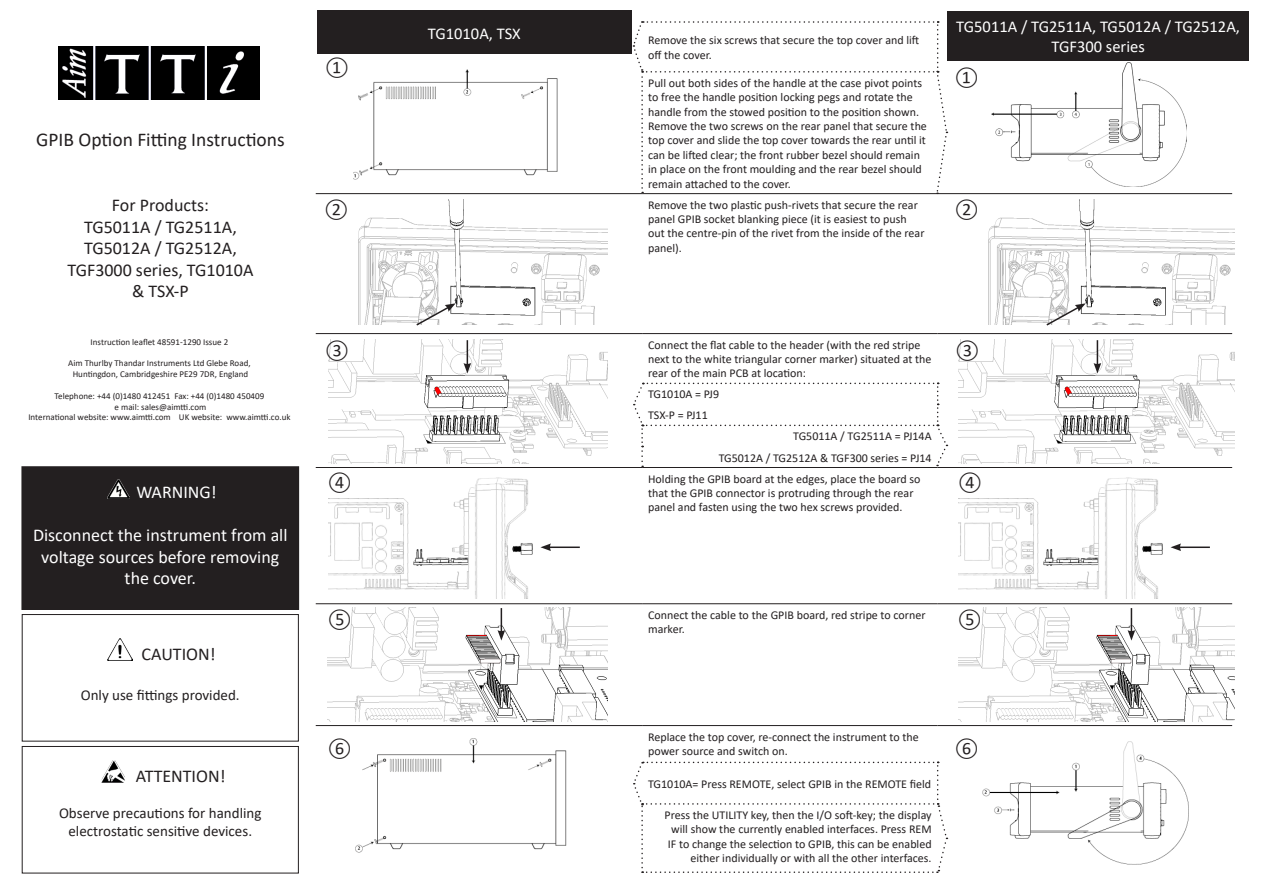
<style>
.page{position:relative;width:1263px;height:893px;background:#fff}
.page>*{position:absolute;margin:0;border:0;box-sizing:border-box;transform-origin:0 0}
.t1{font:19.5px "Calibri";color:#231f20}
.t2{font:18px "Calibri";color:#231f20}
.t3{font:18px/21.6px "Calibri";color:#fff;text-align:center}
.t4{font:16.5px "Calibri";color:#fff}
.t5{font:15px/18px "Calibri";color:#231f20;text-align:center}
.t6{font:12px/14.4px "Calibri";color:#231f20}
.t7{font:9px "Calibri";color:#231f20}
</style>
<div class="page">
<hr style="left:316px;top:193px;width:326px;height:1px;background:#231f20">
<hr style="left:938px;top:193px;width:294px;height:1px;background:#231f20">
<hr style="left:316px;top:333px;width:326px;height:1px;background:#231f20">
<hr style="left:642px;top:333px;width:296px;height:1px;background:#231f20">
<hr style="left:938px;top:333px;width:294px;height:1px;background:#231f20">
<hr style="left:316px;top:467px;width:326px;height:1px;background:#231f20">
<hr style="left:642px;top:467px;width:296px;height:1px;background:#231f20">
<hr style="left:938px;top:467px;width:294px;height:1px;background:#231f20">
<hr style="left:316px;top:603px;width:326px;height:1px;background:#231f20">
<hr style="left:642px;top:603px;width:296px;height:1px;background:#231f20">
<hr style="left:938px;top:603px;width:294px;height:1px;background:#231f20">
<hr style="left:316px;top:725px;width:326px;height:1px;background:#231f20">
<hr style="left:642px;top:725px;width:296px;height:1px;background:#231f20">
<hr style="left:938px;top:725px;width:294px;height:1px;background:#231f20">
<img style="left:982px;top:741px;width:206px;height:124px">
<img style="left:991px;top:63px;width:195px;height:124px">
<img style="left:358px;top:199px;width:249px;height:126px">
<img style="left:328px;top:340px;width:279px;height:123px">
<img style="left:328px;top:477px;width:205px;height:121px">
<img style="left:328px;top:608px;width:279px;height:114px">
<img style="left:354px;top:69px;width:204px;height:111px">
<img style="left:355px;top:738px;width:212px;height:115px">
<div style="left:317px;top:11px;width:314px;height:43px;background:#231f20"></div>
<div style="left:947px;top:11px;width:302px;height:49px;background:#231f20"></div>
<svg style="left:415px;top:303px;width:41px;height:23px"></svg>
<svg style="left:463px;top:340px;width:8px;height:33px"></svg>
<hr style="left:549px;top:546px;width:31px;height:2px;background:#231f20">
<svg style="left:540px;top:543px;width:11px;height:8px"></svg>
<svg style="left:497px;top:608px;width:8px;height:33px"></svg>
<div style="left:22px;top:467px;width:276px;height:142px;background:#231f20"></div>
<div style="left:21px;top:466px;width:278px;height:144px;border:2px solid #231f20"></div>
<div style="left:22px;top:614px;width:277px;height:127px;border:1px solid #231f20"></div>
<div style="left:22px;top:746px;width:277px;height:127px;border:1px solid #231f20"></div>
<img style="left:107px;top:638px;width:25px;height:22px">
<img style="left:101px;top:760px;width:24px;height:22px">
<img style="left:108px;top:480px;width:22px;height:18px">
<img style="left:59px;top:47px;width:200px;height:52px">
<svg style="left:633px;top:383px;width:314px;height:84px"></svg>
<svg style="left:632px;top:21px;width:316px;height:173px"></svg>
<svg style="left:633px;top:762px;width:315px;height:111px"></svg>
<img style="left:988px;top:199px;width:246px;height:126px">
<img style="left:958px;top:340px;width:276px;height:123px">
<img style="left:958px;top:477px;width:205px;height:121px">
<img style="left:958px;top:608px;width:276px;height:114px">
<svg style="left:1045px;top:303px;width:41px;height:23px"></svg>
<svg style="left:1093px;top:340px;width:8px;height:33px"></svg>
<hr style="left:1179px;top:546px;width:31px;height:2px;background:#231f20">
<svg style="left:1170px;top:543px;width:11px;height:8px"></svg>
<svg style="left:1127px;top:608px;width:8px;height:33px"></svg>
<p class="t1" style="left:36px;top:126px;width:250px">GPIB Option Fitting Instructions</p>
<p class="t2" style="left:112px;top:193px;width:99px">For Products:</p>
<p class="t2" style="left:84px;top:214px;width:154px">TG5011A / TG2511A,</p>
<p class="t2" style="left:84px;top:236px;width:154px">TG5012A / TG2512A,</p>
<p class="t2" style="left:68px;top:257px;width:187px">TGF3000 series, TG1010A</p>
<p class="t2" style="left:132px;top:279px;width:58px">&amp; TSX-P</p>
<p class="t7" style="left:91px;top:336px;width:139px">Instruction leaflet 48591-1290 Issue 2</p>
<p class="t7" style="left:68px;top:357px;width:184px">Aim Thurlby Thandar Instruments Ltd Glebe Road,</p>
<p class="t7" style="left:73px;top:368px;width:177px">Huntingdon, Cambridgeshire PE29 7DR, England</p>
<p class="t7" style="left:55px;top:390px;width:211px">Telephone: +44 (0)1480 412451 Fax: +44 (0)1480 450409</p>
<p class="t7" style="left:115px;top:400px;width:93px">e mail: sales@aimtti.com</p>
<p class="t7" style="left:28px;top:411px;width:264px">International website: www.aimtti.com UK website: www.aimtti.co.uk</p>
<p class="t3" style="left:136px;top:481px;width:82px">WARNING!</p>
<p class="t3" style="left:33px;top:524px;width:256px">Disconnect the instrument from all voltage sources before removing the cover.</p>
<p class="t2" style="left:142px;top:642px;width:76px">CAUTION!</p>
<p class="t5" style="left:81px;top:685px;width:160px">Only use fittings provided.</p>
<p class="t2" style="left:136px;top:763px;width:91px">ATTENTION!</p>
<p class="t5" style="left:59px;top:803px;width:204px">Observe precautions for handling electrostatic sensitive devices.</p>
<p class="t4" style="left:956px;top:15px;width:285px">TG5011A / TG2511A, TG5012A / TG2512A,</p>
<p class="t4" style="left:1051px;top:35px;width:95px">TGF300 series</p>
<p class="t4" style="left:428px;top:22px;width:94px">TG1010A, TSX</p>
<p class="t6" style="left:648px;top:33px;width:273px">Remove the six screws that secure the top cover and lift off the cover.</p>
<p class="t6" style="left:648px;top:75px;width:280px">Pull out both sides of the handle at the case pivot points to free the handle position locking pegs and rotate the handle from the stowed position to the position shown.<br>Remove the two screws on the rear panel that secure the top cover and slide the top cover towards the rear until it can be lifted clear; the front rubber bezel should remain in place on the front moulding and the rear bezel should remain attached to the cover.</p>
<p class="t6" style="left:648px;top:197px;width:278px">Remove the two plastic push-rivets that secure the rear panel GPIB socket blanking piece (it is easiest to push out the centre-pin of the rivet from the inside of the rear panel).</p>
<p class="t2" style="left:325px;top:56px;width:25px">①</p>
<p class="t2" style="left:955px;top:66px;width:25px">①</p>
<p class="t2" style="left:325px;top:197px;width:25px">②</p>
<p class="t2" style="left:955px;top:197px;width:25px">②</p>
<p class="t2" style="left:325px;top:338px;width:25px">③</p>
<p class="t2" style="left:328px;top:471px;width:25px">④</p>
<p class="t6" style="left:648px;top:337px;width:285px">Connect the flat cable to the header (with the red stripe next to the white triangular corner marker) situated at the rear of the main PCB at location:</p>
<p class="t6" style="left:648px;top:387px;width:73px">TG1010A = PJ9</p>
<p class="t6" style="left:648px;top:408px;width:61px">TSX-P = PJ11</p>
<p class="t6" style="left:793px;top:429px;width:140px">TG5011A / TG2511A = PJ14A</p>
<p class="t6" style="left:719px;top:450px;width:214px">TG5012A / TG2512A &amp; TGF300 series = PJ14</p>
<p class="t6" style="left:648px;top:471px;width:274px">Holding the GPIB board at the edges, place the board so that the GPIB connector is protruding through the rear panel and fasten using the two hex screws provided.</p>
<p class="t2" style="left:955px;top:338px;width:25px">③</p>
<p class="t2" style="left:958px;top:471px;width:25px">④</p>
<p class="t2" style="left:328px;top:607px;width:25px">⑤</p>
<p class="t6" style="left:648px;top:607px;width:279px">Connect the cable to the GPIB board, red stripe to corner marker.</p>
<p class="t2" style="left:958px;top:607px;width:25px">⑤</p>
<p class="t6" style="left:648px;top:729px;width:272px">Replace the top cover, re-connect the instrument to the power source and switch on.</p>
<p class="t6" style="left:648px;top:776px;width:285px">TG1010A= Press REMOTE, select GPIB in the REMOTE field</p>
<p class="t6" style="left:665px;top:807px;width:269px;text-align:right">Press the UTILITY key, then the I/O soft-key; the display will show the currently enabled interfaces. Press REM IF to change the selection to GPIB, this can be enabled either individually or with all the other interfaces.</p>
<p class="t2" style="left:328px;top:737px;width:25px">⑥</p>
<p class="t2" style="left:955px;top:736px;width:25px">⑥</p>
</div>
